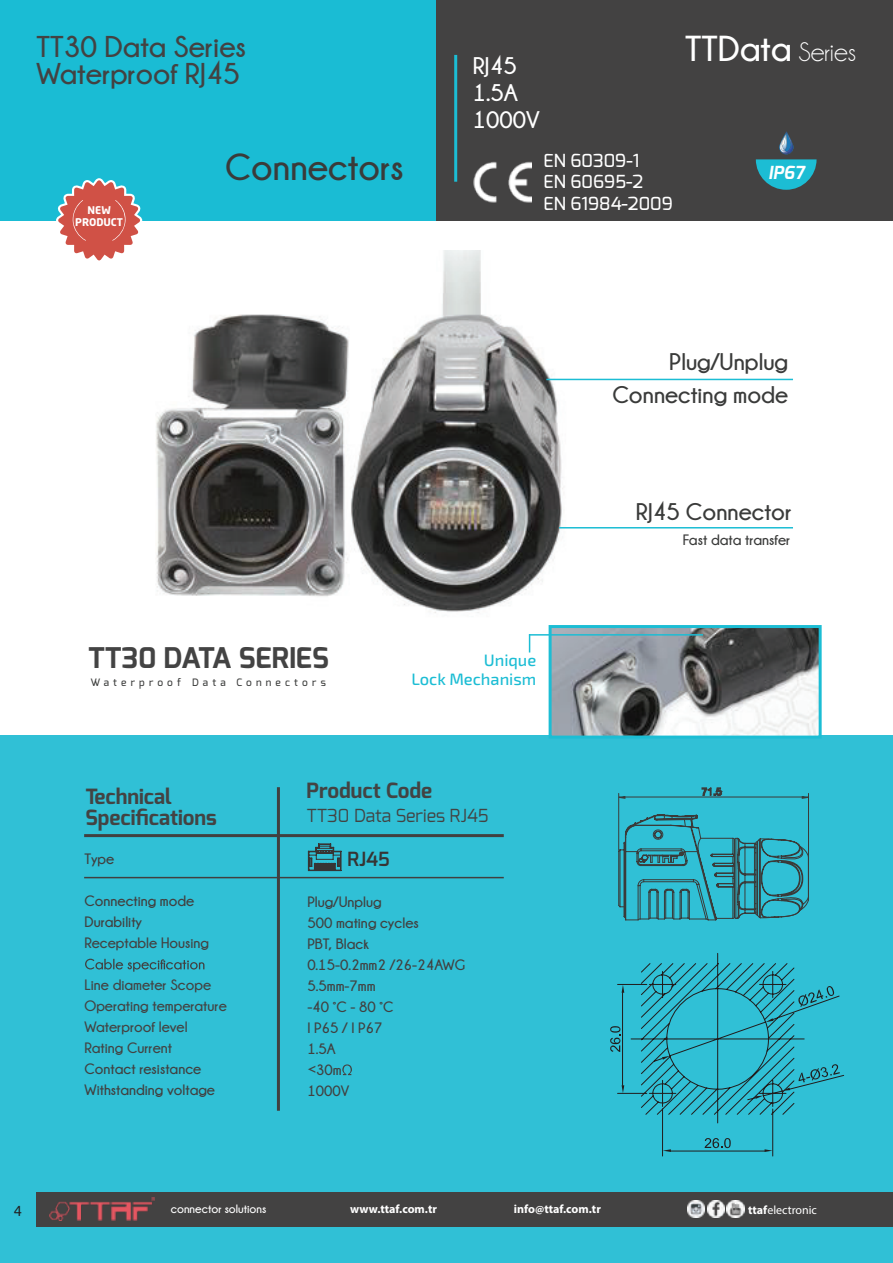
<style>
.page{position:relative;width:893px;height:1263px;background:#fff}
.page>*{position:absolute;margin:0;border:0;box-sizing:border-box;transform-origin:0 0}
.t1{font:700 37.5px "Champagne&Limousines";color:#3a3b3a}
.t2{font:700 36px "Champagne&Limousines";color:#fff}
.t3{font:700 30px/27px "Champagne&Limousines";color:#434242}
.t4{font:700 28.5px "Exo";color:#434343}
.t5{font:700 24px/33px "Champagne&Limousines";color:#3a3b3a;text-align:right}
.t6{font:700 24px/27px "Champagne&Limousines";color:#fff}
.t7{font:700 21px/21px "Exo";color:#434343}
.t8{font:600 19.5px "Exo";color:#373434}
.t9{font:500 18px/21.6px "Exo";color:#fff}
.t10{font:18px "Exo";color:#434343}
.t11{font:italic 700 18px "Exo";color:#fff}
.t12{font:500 16.5px/19.5px "Exo 2";color:#1cbdd4;text-align:right}
.t13{font:700 15px/21px "Champagne&Limousines";color:#414040}
.t14{font:700 15px/21px "Champagne&Limousines";color:#434343}
.t15{font:700 15px "Champagne&Limousines";color:#434242}
.t16{font:700 15px "Champagne&Limousines";color:#3a3b3a}
.t17{font:13.5px "Neo Sans Pro";color:#211c1c}
.t18{font:700 12px "Myriad Pro";color:#fff}
.t19{font:700 12px "Champagne&Limousines";color:#fff}
.t20{font:12px "Myriad Pro";color:#fff}
.t21{font:10.5px/12.6px "Neo Sans Std Bold TR";color:#fff;text-align:center}
.t22{font:500 10.2px "Exo";letter-spacing:.41em;color:#3a3b3a}
.s1{font-weight:400;font-size:27px}
.s2{font-weight:700}
</style>
<div class="page">
<div style="left:0;top:736px;width:893px;height:527px;background:#30c0d6"></div>
<div style="left:36px;top:1193px;width:857px;height:34px;background:#434242"></div>
<img style="left:49px;top:1197px;width:105px;height:24px">
<div style="left:436px;top:0;width:457px;height:220px;background:#434242"></div>
<div style="left:0;top:0;width:436px;height:220px;background:#1abcd4"></div>
<hr style="left:84px;top:834px;width:420px;height:3px;background:#414040">
<hr style="left:454px;top:55px;width:3px;height:127px;background:#1cbdd4">
<img style="left:474px;top:161px;width:57px;height:42px">
<svg style="left:756px;top:131px;width:60px;height:59px"></svg>
<img style="left:156px;top:250px;width:548px;height:363px">
<hr style="left:546px;top:379px;width:247px;height:1px;background:#1cbdd4">
<svg style="left:56px;top:178px;width:86px;height:83px"></svg>
<hr style="left:277px;top:787px;width:3px;height:324px;background:#414040">
<hr style="left:84px;top:877px;width:420px;height:1px;background:#414040">
<img style="left:553px;top:629px;width:265px;height:105px">
<div style="left:549px;top:625px;width:273px;height:113px;border:3px solid #1cbdd4"></div>
<hr style="left:529px;top:634px;width:174px;height:2px;background:#1cbdd4">
<svg style="left:529px;top:636px;width:1px;height:16px"></svg>
<hr style="left:559px;top:527px;width:234px;height:1px;background:#1cbdd4">
<svg style="left:618px;top:1192px;width:207px;height:26px"></svg>
<svg style="left:618px;top:787px;width:191px;height:134px"></svg>
<svg style="left:85px;top:959px;width:119px;height:13px"></svg>
<svg style="left:342px;top:1064px;width:10px;height:11px"></svg>
<svg style="left:308px;top:843px;width:34px;height:28px"></svg>
<svg style="left:617px;top:953px;width:228px;height:204px"></svg>
<svg style="left:663px;top:1149px;width:8px;height:3px"></svg>
<svg style="left:765px;top:1149px;width:8px;height:3px"></svg>
<svg style="left:705px;top:1138px;width:26px;height:11px"></svg>
<svg style="left:622px;top:1085px;width:2px;height:8px"></svg>
<svg style="left:622px;top:985px;width:2px;height:8px"></svg>
<svg style="left:610px;top:1026px;width:11px;height:26px"></svg>
<svg style="left:798px;top:986px;width:36px;height:21px"></svg>
<svg style="left:662px;top:1056px;width:8px;height:4px"></svg>
<svg style="left:765px;top:1018px;width:8px;height:4px"></svg>
<svg style="left:798px;top:1064px;width:42px;height:18px"></svg>
<svg style="left:755px;top:1095px;width:8px;height:4px"></svg>
<svg style="left:782px;top:1087px;width:8px;height:4px"></svg>
<h3 class="t3" style="left:37px;top:33px;width:211px">TT30 Data Series<br>Waterproof RJ45</h3>
<p class="t21" style="left:75px;top:203px;width:49px">NEW<br>PRODUCT</p>
<h1 class="t1" style="left:225px;top:146px;width:180px">Connectors</h1>
<h3 class="t6" style="left:473px;top:52px;width:68px">RJ45<br>1.5A<br>1000V</h3>
<p class="t9" style="left:544px;top:149px;width:131px">EN 60309-1<br>EN 60695-2<br>EN 61984-2009</p>
<h2 class="t2" style="left:685px;top:29px;width:173px">TTData <span class="s1">Series</span></h2>
<p class="t11" style="left:768px;top:161px;width:38px">IP67</p>
<h3 class="t4" style="left:88px;top:639px;width:242px">TT30 DATA SERIES</h3>
<p class="t22" style="left:90px;top:676px;width:237px">Waterproof Data Connectors</p>
<p class="t12" style="left:411px;top:650px;width:126px">Unique<br>Lock Mechanism</p>
<h3 class="t5" style="left:612px;top:344px;width:177px">Plug/Unplug<br>Connecting mode</h3>
<h3 class="t5" style="left:636px;top:494px;width:157px">RJ45 Connector</h3>
<p class="t16" style="left:683px;top:532px;width:109px">Fast data transfer</p>
<h3 class="t7" style="left:85px;top:786px;width:133px">Technical<br>Specifications</h3>
<h3 class="t7" style="left:306px;top:780px;width:127px">Product Code</h3>
<p class="t10" style="left:306px;top:804px;width:184px">TT30 Data Series RJ45</p>
<p class="t13" style="left:84px;top:848px;width:31px">Type</p>
<p class="t13" style="left:84px;top:890px;width:111px">Connecting mode<br>Durability</p>
<p class="t15" style="left:84px;top:935px;width:126px">Receptable Housing</p>
<p class="t14" style="left:84px;top:974px;width:144px">Line diameter Scope<br>Operating temperature<br>Waterproof level<br>Rating Current</p>
<p class="t13" style="left:84px;top:1058px;width:132px">Contact resistance<br>Withstanding voltage</p>
<h3 class="t8" style="left:347px;top:846px;width:44px">RJ45</h3>
<p class="t13" style="left:307px;top:891px;width:159px">Plug/Unplug<br>500 mating cycles<br>PBT, Black<br>0.15-0.2mm2 /26-24AWG<br>5.5mm-7mm<br>-40 °C - 80 °C<br>I P65 / I P67<br>1.5A<br>&lt;30m<br>1000V</p>
<p class="t17" style="left:14px;top:1203px;width:10px">4</p>
<p class="t19" style="left:171px;top:1202px;width:97px">connector solutions</p>
<p class="t18" style="left:350px;top:1201px;width:88px">www.ttaf.com.tr</p>
<p class="t18" style="left:514px;top:1201px;width:88px">info@ttaf.com.tr</p>
<p class="t20" style="left:748px;top:1202px;width:70px"><span class="s2">ttaf</span>electronic</p>
</div>
